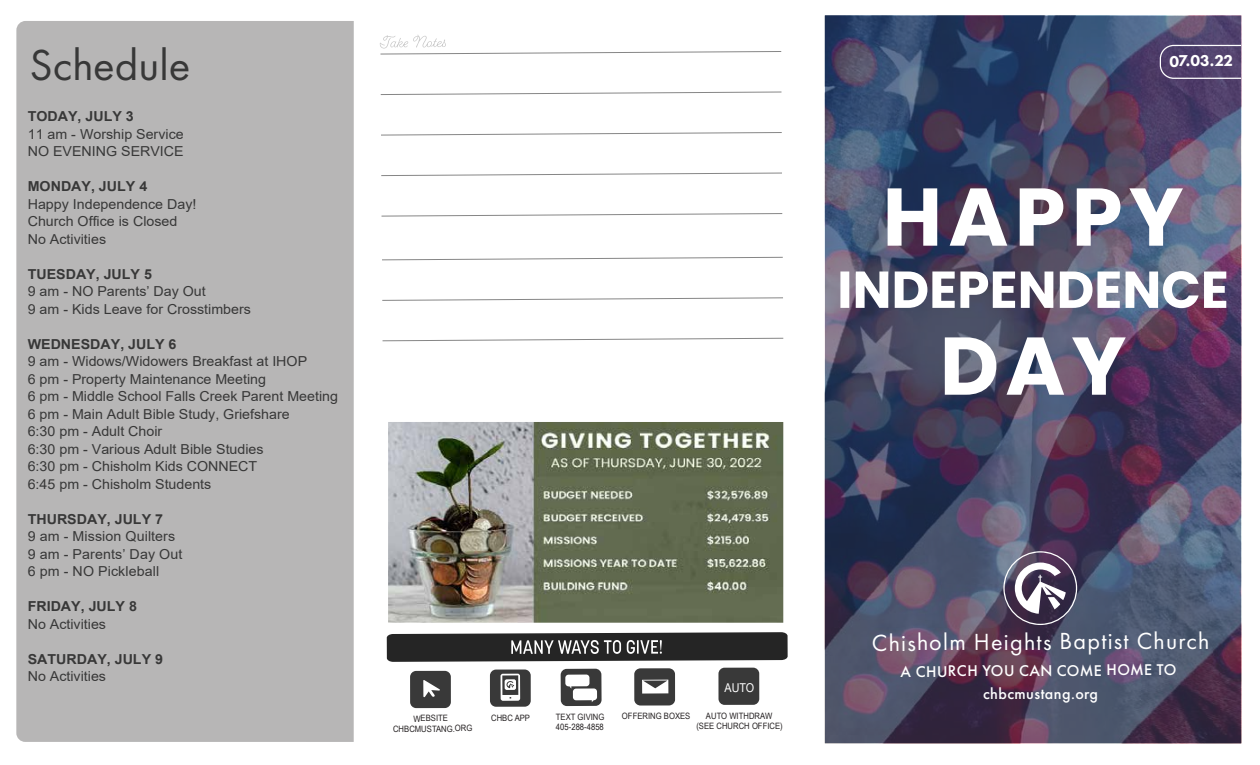
<style>
.page{position:relative;width:1260px;height:765px;background:#fff}
.page>*{position:absolute;margin:0;border:0;box-sizing:border-box;transform-origin:0 0}
.t1{font:700 81.62px "Poppins";letter-spacing:.075em;color:#fff}
.t2{font:700 51.88px "Poppins";color:#fff}
.t3{font:45px "Futura PT";color:#383838}
.t4{font:24.12px "Futura PT";letter-spacing:.04em;color:#fff}
.t5{font:800 16.25px "Futura PT";color:#fff}
.t6{font:500 16.12px/22.9px "Futura PT";letter-spacing:.015em;color:#fff;text-align:center}
.t7{font:13.75px/17.5px "Arial";color:#383838;scale:1.04 1}
.t8{font:700 13.75px "Arial";color:#383838;scale:1.04 1}
.t9{font:12.25px "Arial Narrow";color:#fff;scale:1.07 1}
.t10{font:8.75px "Arial Narrow";letter-spacing:-.01em;color:#231f20;scale:1.07 1}
</style>
<div class="page">
<svg style="left:825px;top:15px;width:416px;height:728px;background:#4a4966"></svg>
<div style="left:16px;top:21px;width:338px;height:721px;background:#b7b6b6"></div>
<div style="left:490px;top:670px;width:41px;height:37px;background:#393939;border-radius:6px"></div>
<svg style="left:501px;top:674px;width:19px;height:27px"></svg>
<div style="left:502px;top:675px;width:16px;height:20px;background:#393939"></div>
<div style="left:410px;top:671px;width:41px;height:37px;background:#393939;border-radius:6px"></div>
<div style="left:718px;top:668px;width:41px;height:37px;background:#393939;border-radius:6px"></div>
<svg style="left:423px;top:680px;width:17px;height:17px"></svg>
<div style="left:505px;top:679px;width:11px;height:11px;background:#fff;border-radius:2px"></div>
<svg style="left:506px;top:681px;width:8px;height:7px"></svg>
<div style="left:634px;top:668px;width:41px;height:38px;background:#393939;border-radius:6px"></div>
<div style="left:561px;top:669px;width:41px;height:37px;background:#393939;border-radius:6px"></div>
<div style="left:565px;top:675px;width:24px;height:11px;background:#fff;border-radius:3px"></div>
<div style="left:573px;top:688px;width:24px;height:12px;background:#fff;border-radius:3px"></div>
<div style="left:642px;top:680px;width:26px;height:14px;background:#fff"></div>
<svg style="left:643px;top:681px;width:24px;height:7px"></svg>
<svg style="left:387px;top:632px;width:401px;height:30px;background:#414141"></svg>
<img style="left:388px;top:422px;width:395px;height:201px">
<svg style="left:380px;top:35px;width:402px;height:20px"></svg>
<svg style="left:381px;top:132px;width:401px;height:4px"></svg>
<svg style="left:380px;top:91px;width:402px;height:4px"></svg>
<svg style="left:381px;top:172px;width:401px;height:4px"></svg>
<svg style="left:381px;top:213px;width:402px;height:4px"></svg>
<svg style="left:382px;top:257px;width:401px;height:4px"></svg>
<svg style="left:382px;top:297px;width:401px;height:4px"></svg>
<svg style="left:382px;top:338px;width:402px;height:3px"></svg>
<svg style="left:1003px;top:551px;width:74px;height:74px"></svg>
<svg style="left:1160px;top:45px;width:81px;height:34px;background:#5d4e77"></svg>
<h3 class="t3" style="left:30px;top:38px;width:163px">Schedule</h3>
<p class="t8" style="left:28px;top:107px;width:103px">TODAY, JULY 3</p>
<p class="t7" style="left:28px;top:125px;width:151px">11 am - Worship Service<br>NO EVENING SERVICE</p>
<p class="t8" style="left:28px;top:177px;width:116px">MONDAY, JULY 4</p>
<p class="t7" style="left:28px;top:195px;width:164px">Happy Independence Day!<br>Church Office is Closed<br>No Activities</p>
<p class="t8" style="left:28px;top:264px;width:121px">TUESDAY, JULY 5</p>
<p class="t7" style="left:28px;top:283px;width:216px">9 am - NO Parents’ Day Out<br>9 am - Kids Leave for Crosstimbers</p>
<p class="t8" style="left:28px;top:334px;width:145px">WEDNESDAY, JULY 6</p>
<p class="t7" style="left:28px;top:353px;width:300px">9 am - Widows/Widowers Breakfast at IHOP<br>6 pm - Property Maintenance Meeting<br>6 pm - Middle School Falls Creek Parent Meeting 6 pm - Main Adult Bible Study, Griefshare<br>6:30 pm - Adult Choir<br>6:30 pm - Various Adult Bible Studies<br>6:30 pm - Chisholm Kids CONNECT<br>6:45 pm - Chisholm Students</p>
<p class="t8" style="left:28px;top:509px;width:132px">THURSDAY, JULY 7</p>
<p class="t7" style="left:28px;top:528px;width:150px">9 am - Mission Quilters<br>9 am - Parents’ Day Out<br>6 pm - NO Pickleball</p>
<p class="t8" style="left:28px;top:597px;width:107px">FRIDAY, JULY 8</p>
<p class="t7" style="left:28px;top:615px;width:77px">No Activities</p>
<p class="t8" style="left:28px;top:649px;width:132px">SATURDAY, JULY 9</p>
<p class="t7" style="left:28px;top:668px;width:77px">No Activities</p>
<p class="t10" style="left:413px;top:712px;width:34px">WEBSITE</p>
<p class="t10" style="left:393px;top:722px;width:76px">CHBCMUSTANG.ORG</p>
<p class="t10" style="left:491px;top:712px;width:38px">CHBC APP</p>
<p class="t9" style="left:725px;top:679px;width:29px">AUTO</p>
<p class="t10" style="left:706px;top:710px;width:64px">AUTO WITHDRAW</p>
<p class="t10" style="left:556px;top:711px;width:47px">TEXT GIVING</p>
<p class="t10" style="left:622px;top:710px;width:66px">OFFERING BOXES</p>
<p class="t10" style="left:556px;top:721px;width:46px">405-288-4858</p>
<p class="t10" style="left:696px;top:720px;width:82px">(SEE CHURCH OFFICE)</p>
<p class="t5" style="left:1169px;top:51px;width:65px;rotate:-1deg">07.03.22</p>
<h1 class="t1" style="left:883px;top:170px;width:303px">HAPPY</h1>
<h2 class="t2" style="left:837px;top:260px;width:393px">INDEPENDENCE</h2>
<h1 class="t1" style="left:940px;top:319px;width:188px">DAY</h1>
<h3 class="t4" style="left:872px;top:627px;width:339px">Chisholm Heights Baptist Church</h3>
<p class="t6" style="left:901px;top:659px;width:278px">A CHURCH YOU CAN COME HOME TO chbcmustang.org</p>
</div>
